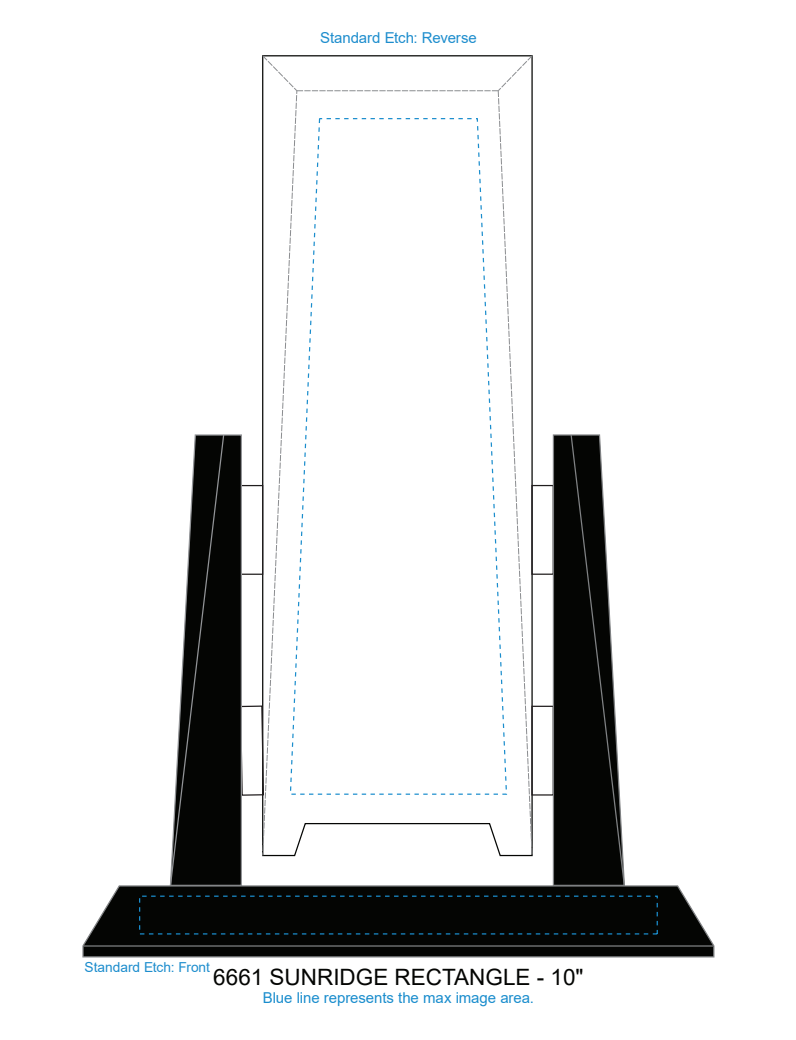
<style>
.page{position:relative;width:796px;height:1040px;background:#fff}
.page>*{position:absolute;margin:0;border:0;box-sizing:border-box;transform-origin:0 0}
.t1{font:22.5px "Arial";color:#040503}
.t2{font:15px "Arial";letter-spacing:-.005em;color:#1a8dcd}
.t3{font:15px "Arial";letter-spacing:-.005em;color:#1d8dcd}
.t4{font:13.75px "Arial";color:#1d8dcd}
</style>
<div class="page">
<svg style="left:553px;top:434px;width:72px;height:450px;background:#353635"></svg>
<svg style="left:170px;top:55px;width:363px;height:829px"></svg>
<svg style="left:82px;top:884px;width:633px;height:73px;background:#1a1b1a"></svg>
<hr style="left:83px;top:945px;width:630px;height:1px;background:#808284">
<div style="left:139px;top:895px;width:519px;height:39px;border:1px dashed #1a8dcd"></div>
<svg style="left:289px;top:117px;width:219px;height:678px"></svg>
<p class="t3" style="left:320px;top:27px;width:158px">Standard Etch: Reverse</p>
<p class="t4" style="left:84px;top:957px;width:127px">Standard Etch: Front</p>
<h1 class="t1" style="left:213px;top:961px;width:372px">6661 SUNRIDGE RECTANGLE - 10"</h1>
<p class="t2" style="left:263px;top:986px;width:273px">Blue line represents the max image area.</p>
</div>
